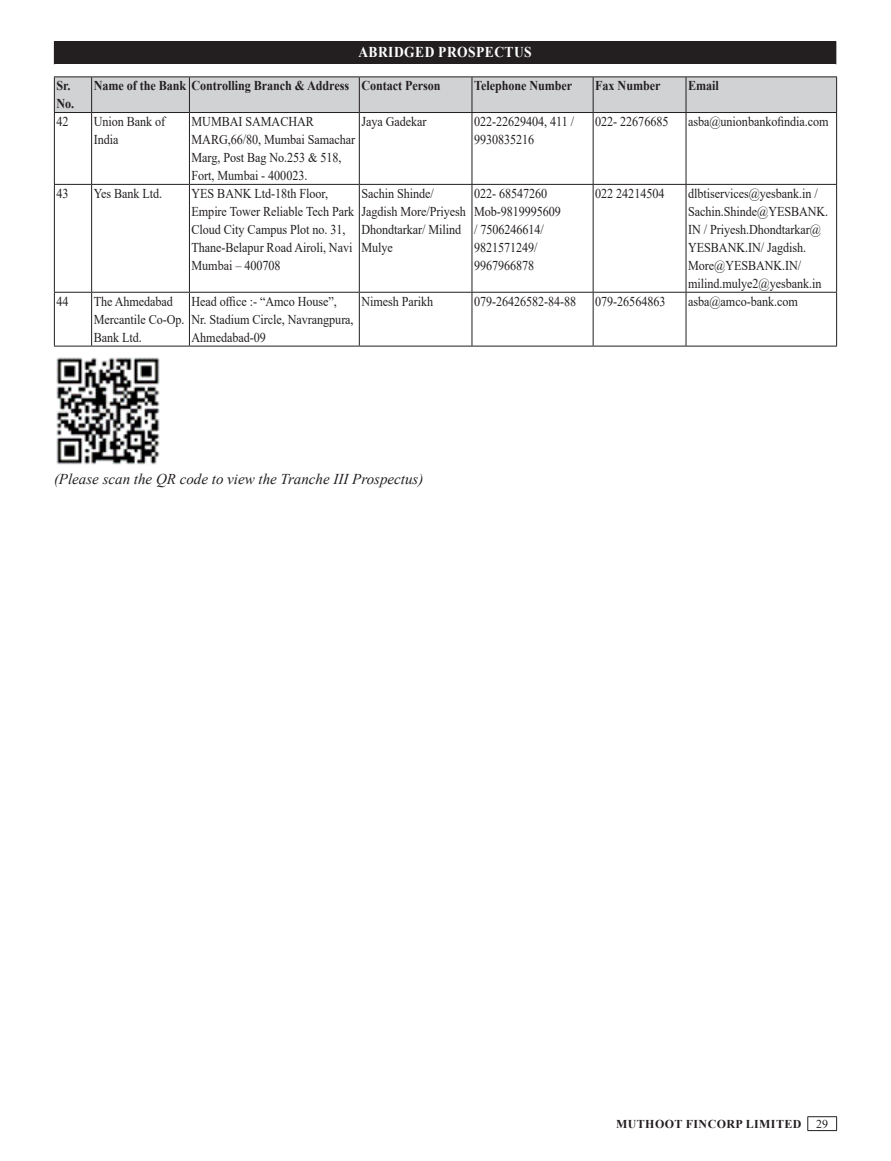
<style>
.page{position:relative;width:891px;height:1161px;background:#fff}
.page>*{position:absolute;margin:0;border:0;box-sizing:border-box;transform-origin:0 0}
.Paragraph_Style{font:italic 15px "Times New Roman";color:#231f20}
.t1{font:700 15px "Times New Roman";letter-spacing:.035em;color:#fff;scale:.9 1}
.t2{font:13.5px/18px "Times New Roman";letter-spacing:-.005em;color:#231f20;scale:.9 1}
.t3{font:700 13.5px/18px "Times New Roman";letter-spacing:-.005em;color:#231f20;scale:.9 1}
.t4{font:700 12px "Times New Roman";letter-spacing:.035em;color:#231f20}
.t5{font:12px "Times New Roman";color:#231f20}
</style>
<div class="page">
<hr style="left:807px;top:1116px;width:30px;height:1px;background:#231f20">
<svg style="left:807px;top:1117px;width:1px;height:13px"></svg>
<svg style="left:836px;top:1117px;width:1px;height:13px"></svg>
<hr style="left:807px;top:1130px;width:30px;height:1px;background:#231f20">
<div style="left:54px;top:41px;width:782px;height:23px;background:#231f20"></div>
<svg style="left:836px;top:41px;width:1px;height:23px"></svg>
<div style="left:55px;top:77px;width:781px;height:35px;background:#d1d2d4"></div>
<hr style="left:54px;top:76px;width:38px;height:1px;background:#231f20">
<hr style="left:92px;top:76px;width:97px;height:1px;background:#231f20">
<hr style="left:189px;top:76px;width:170px;height:1px;background:#231f20">
<hr style="left:359px;top:76px;width:113px;height:1px;background:#231f20">
<hr style="left:472px;top:76px;width:121px;height:1px;background:#231f20">
<hr style="left:593px;top:76px;width:93px;height:1px;background:#231f20">
<hr style="left:686px;top:76px;width:151px;height:1px;background:#231f20">
<hr style="left:54px;top:112px;width:38px;height:1px;background:#231f20">
<hr style="left:92px;top:112px;width:97px;height:1px;background:#231f20">
<hr style="left:189px;top:112px;width:170px;height:1px;background:#231f20">
<hr style="left:359px;top:112px;width:113px;height:1px;background:#231f20">
<hr style="left:472px;top:112px;width:121px;height:1px;background:#231f20">
<hr style="left:593px;top:112px;width:93px;height:1px;background:#231f20">
<hr style="left:686px;top:112px;width:151px;height:1px;background:#231f20">
<hr style="left:54px;top:184px;width:38px;height:1px;background:#231f20">
<hr style="left:92px;top:184px;width:97px;height:1px;background:#231f20">
<hr style="left:189px;top:184px;width:170px;height:1px;background:#231f20">
<hr style="left:359px;top:184px;width:113px;height:1px;background:#231f20">
<hr style="left:472px;top:184px;width:121px;height:1px;background:#231f20">
<hr style="left:593px;top:184px;width:93px;height:1px;background:#231f20">
<hr style="left:686px;top:184px;width:151px;height:1px;background:#231f20">
<hr style="left:54px;top:292px;width:38px;height:1px;background:#231f20">
<hr style="left:92px;top:292px;width:97px;height:1px;background:#231f20">
<hr style="left:189px;top:292px;width:170px;height:1px;background:#231f20">
<hr style="left:359px;top:292px;width:113px;height:1px;background:#231f20">
<hr style="left:472px;top:292px;width:121px;height:1px;background:#231f20">
<hr style="left:593px;top:292px;width:93px;height:1px;background:#231f20">
<hr style="left:686px;top:292px;width:151px;height:1px;background:#231f20">
<hr style="left:54px;top:346px;width:38px;height:1px;background:#231f20">
<hr style="left:92px;top:346px;width:97px;height:1px;background:#231f20">
<hr style="left:189px;top:346px;width:170px;height:1px;background:#231f20">
<hr style="left:359px;top:346px;width:113px;height:1px;background:#231f20">
<hr style="left:472px;top:346px;width:121px;height:1px;background:#231f20">
<hr style="left:593px;top:346px;width:93px;height:1px;background:#231f20">
<hr style="left:686px;top:346px;width:151px;height:1px;background:#231f20">
<hr style="left:54px;top:77px;width:1px;height:35px;background:#231f20">
<hr style="left:54px;top:113px;width:1px;height:71px;background:#231f20">
<hr style="left:54px;top:185px;width:1px;height:107px;background:#231f20">
<hr style="left:54px;top:293px;width:1px;height:53px;background:#231f20">
<hr style="left:91px;top:77px;width:1px;height:35px;background:#231f20">
<hr style="left:189px;top:77px;width:1px;height:35px;background:#231f20">
<hr style="left:359px;top:77px;width:1px;height:35px;background:#231f20">
<hr style="left:472px;top:77px;width:1px;height:35px;background:#231f20">
<hr style="left:593px;top:77px;width:1px;height:35px;background:#231f20">
<hr style="left:686px;top:77px;width:1px;height:35px;background:#231f20">
<hr style="left:836px;top:77px;width:1px;height:35px;background:#231f20">
<hr style="left:91px;top:113px;width:1px;height:71px;background:#231f20">
<hr style="left:189px;top:113px;width:1px;height:71px;background:#231f20">
<hr style="left:359px;top:113px;width:1px;height:71px;background:#231f20">
<hr style="left:472px;top:113px;width:1px;height:71px;background:#231f20">
<hr style="left:593px;top:113px;width:1px;height:71px;background:#231f20">
<hr style="left:686px;top:113px;width:1px;height:71px;background:#231f20">
<hr style="left:836px;top:113px;width:1px;height:71px;background:#231f20">
<hr style="left:91px;top:185px;width:1px;height:107px;background:#231f20">
<hr style="left:189px;top:185px;width:1px;height:107px;background:#231f20">
<hr style="left:359px;top:185px;width:1px;height:107px;background:#231f20">
<hr style="left:472px;top:185px;width:1px;height:107px;background:#231f20">
<hr style="left:593px;top:185px;width:1px;height:107px;background:#231f20">
<hr style="left:686px;top:185px;width:1px;height:107px;background:#231f20">
<hr style="left:836px;top:185px;width:1px;height:107px;background:#231f20">
<hr style="left:91px;top:293px;width:1px;height:53px;background:#231f20">
<hr style="left:189px;top:293px;width:1px;height:53px;background:#231f20">
<hr style="left:359px;top:293px;width:1px;height:53px;background:#231f20">
<hr style="left:472px;top:293px;width:1px;height:53px;background:#231f20">
<hr style="left:593px;top:293px;width:1px;height:53px;background:#231f20">
<hr style="left:686px;top:293px;width:1px;height:53px;background:#231f20">
<hr style="left:836px;top:293px;width:1px;height:53px;background:#231f20">
<img style="left:56px;top:357px;width:104px;height:108px">
<p class="t1" style="left:358px;top:42px;width:194px">ABRIDGED PROSPECTUS</p>
<p class="t3" style="left:57px;top:76px;width:21px">Sr.<br>No.</p>
<p class="t3" style="left:94px;top:76px;width:285px">Name of the Bank Controlling Branch &amp; Address</p>
<p class="t3" style="left:361px;top:76px;width:89px">Contact Person</p>
<p class="t3" style="left:474px;top:76px;width:111px">Telephone Number</p>
<p class="t3" style="left:595px;top:76px;width:74px">Fax Number</p>
<p class="t3" style="left:688px;top:76px;width:36px">Email</p>
<p class="t2" style="left:57px;top:112px;width:15px">42</p>
<p class="t2" style="left:94px;top:112px;width:81px">Union Bank of<br>India</p>
<p class="t2" style="left:192px;top:112px;width:183px">MUMBAI SAMACHAR<br>MARG,66/80, Mumbai Samachar<br>Marg, Post Bag No.253 &amp; 518,<br>Fort, Mumbai - 400023.</p>
<p class="t2" style="left:361px;top:112px;width:74px">Jaya Gadekar</p>
<p class="t2" style="left:474px;top:112px;width:113px">022-22629404, 411 /<br>9930835216</p>
<p class="t2" style="left:595px;top:112px;width:83px">022- 22676685</p>
<p class="t2" style="left:688px;top:112px;width:157px">asba@unionbankofindia.com</p>
<p class="t2" style="left:57px;top:184px;width:15px">43</p>
<p class="t2" style="left:94px;top:184px;width:78px">Yes Bank Ltd.</p>
<p class="t2" style="left:192px;top:184px;width:182px">YES BANK Ltd-18th Floor,<br>Empire Tower Reliable Tech Park<br>Cloud City Campus Plot no. 31,<br>Thane-Belapur Road Airoli, Navi<br>Mumbai – 400708</p>
<p class="t2" style="left:361px;top:184px;width:118px">Sachin Shinde/<br>Jagdish More/Priyesh<br>Dhondtarkar/ Milind<br>Mulye</p>
<p class="t2" style="left:474px;top:184px;width:98px">022- 68547260<br>Mob-9819995609 / 7506246614/<br>9821571249/<br>9967966878</p>
<p class="t2" style="left:595px;top:184px;width:78px">022 24214504</p>
<p class="t2" style="left:688px;top:184px;width:157px">dlbtiservices@yesbank.in /<br>Sachin.Shinde@YESBANK.<br>IN / Priyesh.Dhondtarkar@<br>YESBANK.IN/ Jagdish.<br>More@YESBANK.IN/ milind.mulye2@yesbank.in</p>
<p class="t2" style="left:57px;top:292px;width:15px">44</p>
<p class="t2" style="left:94px;top:292px;width:102px">The Ahmedabad<br>Mercantile Co-Op.<br>Bank Ltd.</p>
<p class="t2" style="left:192px;top:292px;width:182px">Head office :- “Amco House”,<br>Nr. Stadium Circle, Navrangpura,<br>Ahmedabad-09</p>
<p class="t2" style="left:361px;top:292px;width:81px">Nimesh Parikh</p>
<p class="t2" style="left:474px;top:292px;width:115px">079-26426582-84-88</p>
<p class="t2" style="left:595px;top:292px;width:80px">079-26564863</p>
<p class="t2" style="left:688px;top:292px;width:123px">asba@amco-bank.com</p>
<p class="Paragraph_Style" style="left:54px;top:468px;width:371px">(Please scan the QR code to view the Tranche III Prospectus)</p>
<p class="t4" style="left:616px;top:1115px;width:187px">MUTHOOT FINCORP LIMITED</p>
<p class="t5" style="left:816px;top:1115px;width:13px">29</p>
</div>
